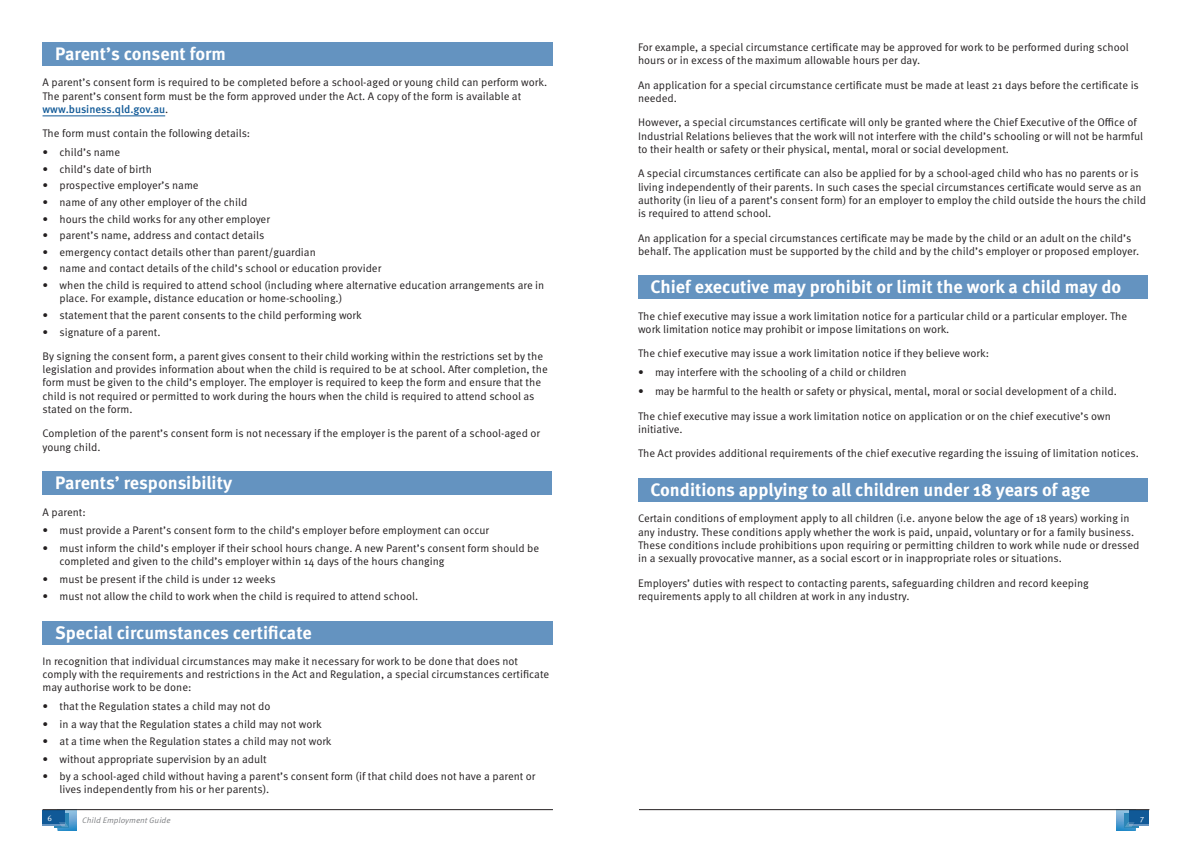
<style>
.page{position:relative;width:1191px;height:842px;background:#fff}
.page>*{position:absolute;margin:0;border:0;box-sizing:border-box;transform-origin:0 0}
.t1{font:700 18px "Meta Pro";color:#fff}
.t2{font:11px/13.2px "Meta Pro";color:#231f20}
.t3{font:italic 8px "Meta Pro";color:#808285;scale:1.05 1}
.t4{font:8px "Meta Pro";color:#fff}
.s1{font-weight:500;color:#105997}
</style>
<div class="page">
<svg style="left:58px;top:810px;width:19px;height:21px"></svg>
<svg style="left:54px;top:813px;width:15px;height:15px"></svg>
<div style="left:42px;top:810px;width:22px;height:15px;background:#105997"></div>
<svg style="left:42px;top:822px;width:26px;height:5px"></svg>
<svg style="left:1116px;top:810px;width:19px;height:21px"></svg>
<div style="left:1124px;top:813px;width:15px;height:15px;background:#2c86b7"></div>
<div style="left:1129px;top:810px;width:20px;height:15px;background:#105997"></div>
<svg style="left:1125px;top:822px;width:24px;height:5px"></svg>
<hr style="left:43px;top:809px;width:510px;height:1px;background:#231f20">
<hr style="left:639px;top:809px;width:510px;height:1px;background:#231f20">
<hr style="left:43px;top:115px;width:122px;height:1px;background:#105997">
<div style="left:43px;top:43px;width:510px;height:23px;background:#6493c0"></div>
<div style="left:43px;top:472px;width:509px;height:23px;background:#6493c0"></div>
<div style="left:43px;top:621px;width:510px;height:23px;background:#6493c0"></div>
<div style="left:638px;top:276px;width:509px;height:23px;background:#6493c0"></div>
<div style="left:638px;top:478px;width:509px;height:24px;background:#6493c0"></div>
<h1 class="t1" style="left:55px;top:40px;width:172px">Parent’s consent form</h1>
<p class="t2" style="left:43px;top:75px;width:506px">A parent’s consent form is required to be completed before a school-aged or young child can perform work.<br>The parent’s consent form must be the form approved under the Act. A copy of the form is available at <span class="s1">www.business.qld.gov.au</span>.</p>
<p class="t2" style="left:43px;top:126px;width:209px">The form must contain the following details:</p>
<p class="t2" style="left:43px;top:145px;width:79px">• child’s name</p>
<p class="t2" style="left:43px;top:162px;width:111px">• child’s date of birth</p>
<p class="t2" style="left:43px;top:178px;width:158px">• prospective employer’s name</p>
<p class="t2" style="left:43px;top:195px;width:206px">• name of any other employer of the child</p>
<p class="t2" style="left:43px;top:212px;width:229px">• hours the child works for any other employer</p>
<p class="t2" style="left:43px;top:228px;width:223px">• parent’s name, address and contact details</p>
<p class="t2" style="left:43px;top:245px;width:275px">• emergency contact details other than parent/guardian</p>
<p class="t2" style="left:43px;top:261px;width:340px">• name and contact details of the child’s school or education provider</p>
<p class="t2" style="left:60px;top:278px;width:486px;text-indent:-17px">• when the child is required to attend school (including where alternative education arrangements are in place. For example, distance education or home-schooling.)</p>
<p class="t2" style="left:43px;top:308px;width:321px">• statement that the parent consents to the child performing work</p>
<p class="t2" style="left:43px;top:324px;width:120px">• signature of a parent.</p>
<p class="t2" style="left:43px;top:349px;width:507px">By signing the consent form, a parent gives consent to their child working within the restrictions set by the legislation and provides information about when the child is required to be at school. After completion, the form must be given to the child’s employer. The employer is required to keep the form and ensure that the child is not required or permitted to work during the hours when the child is required to attend school as stated on the form.</p>
<p class="t2" style="left:43px;top:426px;width:499px">Completion of the parent’s consent form is not necessary if the employer is the parent of a school-aged or young child.</p>
<h1 class="t1" style="left:55px;top:469px;width:179px">Parents’ responsibility</h1>
<p class="t2" style="left:43px;top:504px;width:45px">A parent:</p>
<p class="t2" style="left:43px;top:523px;width:448px">• must provide a Parent’s consent form to the child’s employer before employment can occur</p>
<p class="t2" style="left:60px;top:541px;width:481px;text-indent:-17px">• must inform the child’s employer if their school hours change. A new Parent’s consent form should be completed and given to the child’s employer within 14 days of the hours changing</p>
<p class="t2" style="left:43px;top:571px;width:235px">• must be present if the child is under 12 weeks</p>
<p class="t2" style="left:43px;top:589px;width:377px">• must not allow the child to work when the child is required to attend school.</p>
<h1 class="t1" style="left:55px;top:618px;width:258px">Special circumstances certificate</h1>
<p class="t2" style="left:43px;top:654px;width:508px">In recognition that individual circumstances may make it necessary for work to be done that does not comply with the requirements and restrictions in the Act and Regulation, a special circumstances certificate may authorise work to be done:</p>
<p class="t2" style="left:43px;top:699px;width:229px">• that the Regulation states a child may not do</p>
<p class="t2" style="left:43px;top:716px;width:281px">• in a way that the Regulation states a child may not work</p>
<p class="t2" style="left:43px;top:734px;width:290px">• at a time when the Regulation states a child may not work</p>
<p class="t2" style="left:43px;top:751px;width:226px">• without appropriate supervision by an adult</p>
<p class="t2" style="left:60px;top:769px;width:477px;text-indent:-17px">• by a school-aged child without having a parent’s consent form (if that child does not have a parent or lives independently from his or her parents).</p>
<p class="t2" style="left:638px;top:40px;width:492px">For example, a special circumstance certificate may be approved for work to be performed during school hours or in excess of the maximum allowable hours per day.</p>
<p class="t2" style="left:638px;top:78px;width:502px">An application for a special circumstance certificate must be made at least 21 days before the certificate is needed.</p>
<p class="t2" style="left:638px;top:115px;width:506px">However, a special circumstances certificate will only be granted where the Chief Executive of the Office of<br>Industrial Relations believes that the work will not interfere with the child’s schooling or will not be harmful to their health or safety or their physical, mental, moral or social development.</p>
<p class="t2" style="left:638px;top:166px;width:509px">A special circumstances certificate can also be applied for by a school-aged child who has no parents or is living independently of their parents. In such cases the special circumstances certificate would serve as an authority (in lieu of a parent’s consent form) for an employer to employ the child outside the hours the child is required to attend school.</p>
<p class="t2" style="left:638px;top:230px;width:502px">An application for a special circumstances certificate may be made by the child or an adult on the child’s behalf. The application must be supported by the child and by the child’s employer or proposed employer.</p>
<h1 class="t1" style="left:650px;top:273px;width:472px">Chief executive may prohibit or limit the work a child may do</h1>
<p class="t2" style="left:638px;top:309px;width:490px">The chief executive may issue a work limitation notice for a particular child or a particular employer. The work limitation notice may prohibit or impose limitations on work.</p>
<p class="t2" style="left:638px;top:346px;width:352px">The chief executive may issue a work limitation notice if they believe work:</p>
<p class="t2" style="left:638px;top:365px;width:270px">• may interfere with the schooling of a child or children</p>
<p class="t2" style="left:638px;top:384px;width:480px">• may be harmful to the health or safety or physical, mental, moral or social development of a child.</p>
<p class="t2" style="left:638px;top:409px;width:474px">The chief executive may issue a work limitation notice on application or on the chief executive’s own initiative.</p>
<p class="t2" style="left:638px;top:446px;width:502px">The Act provides additional requirements of the chief executive regarding the issuing of limitation notices.</p>
<h1 class="t1" style="left:650px;top:476px;width:441px">Conditions applying to all children under 18 years of age</h1>
<p class="t2" style="left:638px;top:511px;width:503px">Certain conditions of employment apply to all children (i.e. anyone below the age of 18 years) working in any industry. These conditions apply whether the work is paid, unpaid, voluntary or for a family business.<br>These conditions include prohibitions upon requiring or permitting children to work while nude or dressed in a sexually provocative manner, as a social escort or in inappropriate roles or situations.</p>
<p class="t2" style="left:638px;top:575px;width:452px">Employers’ duties with respect to contacting parents, safeguarding children and record keeping requirements apply to all children at work in any industry.</p>
<p class="t4" style="left:47px;top:812px;width:6px">6</p>
<p class="t3" style="left:82px;top:814px;width:86px">Child Employment Guide</p>
<p class="t4" style="left:1140px;top:812px;width:6px">7</p>
</div>
